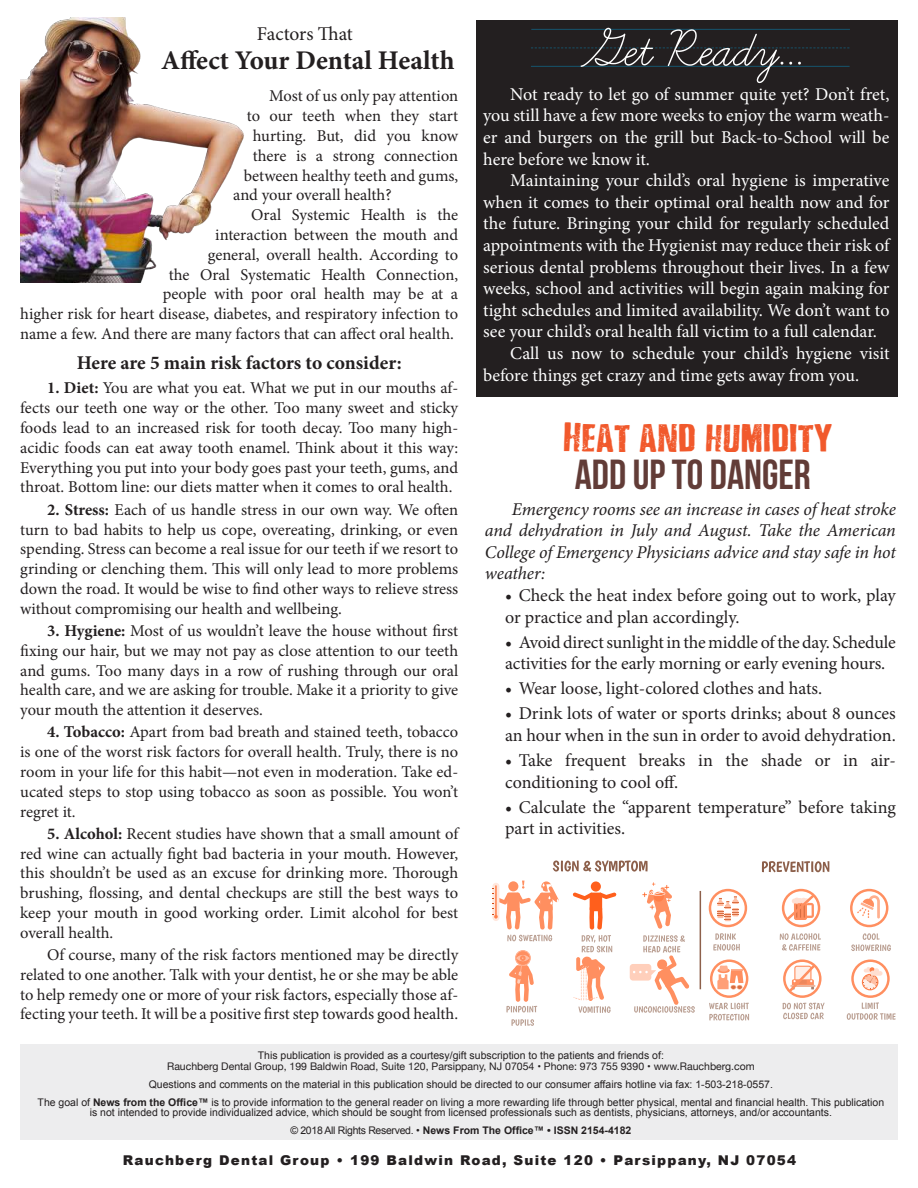
<style>
.page{position:relative;width:918px;height:1188px;background:#fff}
.page>*{position:absolute;margin:0;border:0;box-sizing:border-box;transform-origin:0 0}
.t1{font:63px "Learning Curve";color:#fff}
.t2{font:42px "Bebas Neue";color:#623c37}
.t3{font:34.5px "Depressionist 3 Revisited";color:#f1592c}
.t4{font:700 27px "Minion Pro";color:#231f20}
.t5{font:700 19.5px "Minion Pro";letter-spacing:-.005em;color:#231f20}
.t6{font:19.5px "Minion Pro";letter-spacing:-.005em;color:#231f20}
.t7{font:18px/21.6px "Minion Pro";color:#fff;text-align:justify}
.t8{font:18px/21.6px "Minion Pro";letter-spacing:-.005em;color:#231f20}
.t9{font:italic 18px/21.6px "Minion Pro";letter-spacing:-.005em;color:#231f20;text-align:justify}
.t10{font:16.5px/19.8px "Minion Pro";color:#231f20;text-align:justify}
.t11{font:900 13.5px "Arial";letter-spacing:.09em;color:#231f20}
.t12{font:10.5px/18px "Arial";color:#231f20;text-align:center}
.t13{font:10.5px "Helvetica Neue";color:#231f20}
.s1{font-weight:700}
</style>
<div class="page">
<div style="left:476px;top:20px;width:422px;height:377px;background:#231f20"></div>
<div style="left:20px;top:1044px;width:878px;height:96px;background:#ededee"></div>
<svg style="left:492px;top:881px;width:67px;height:60px"></svg>
<svg style="left:642px;top:882px;width:30px;height:47px"></svg>
<svg style="left:511px;top:1019px;width:23px;height:7px"></svg>
<svg style="left:506px;top:950px;width:31px;height:63px"></svg>
<svg style="left:630px;top:935px;width:65px;height:78px"></svg>
<div style="left:591px;top:881px;width:10px;height:11px;background:#ff5f1c;border-radius:50%"></div>
<div style="left:590px;top:893px;width:12px;height:18px;background:#ff5f1c;border-radius:2px"></div>
<svg style="left:573px;top:892px;width:44px;height:8px"></svg>
<svg style="left:573px;top:906px;width:39px;height:107px"></svg>
<img style="left:21px;top:17px;width:223px;height:266px">
<hr style="left:531px;top:29px;width:319px;height:1px;background:#00aeef">
<hr style="left:531px;top:66px;width:319px;height:1px;background:#00aeef">
<svg style="left:531px;top:48px;width:319px;height:1px"></svg>
<svg style="left:713px;top:933px;width:27px;height:18px"></svg>
<svg style="left:709px;top:889px;width:38px;height:38px"></svg>
<svg style="left:780px;top:933px;width:41px;height:18px"></svg>
<svg style="left:782px;top:889px;width:38px;height:38px"></svg>
<svg style="left:851px;top:933px;width:40px;height:18px"></svg>
<svg style="left:850px;top:889px;width:38px;height:38px"></svg>
<svg style="left:847px;top:959px;width:49px;height:61px"></svg>
<svg style="left:783px;top:959px;width:42px;height:60px"></svg>
<svg style="left:709px;top:959px;width:40px;height:62px"></svg>
<svg style="left:762px;top:861px;width:67px;height:11px"></svg>
<svg style="left:553px;top:860px;width:95px;height:12px"></svg>
<hr style="left:700px;top:891px;width:1px;height:98px;background:#8d604b">
<p class="t6" style="left:257px;top:21px;width:98px">Factors That</p>
<h3 class="t4" style="left:161px;top:42px;width:295px">Affect Your Dental Health</h3>
<p class="t10" style="left:269px;top:86px;width:191px">Most of us only pay attention</p>
<p class="t10" style="left:247px;top:106px;width:213px">to our teeth when they start</p>
<p class="t10" style="left:253px;top:126px;width:207px">hurting. But, did you know</p>
<p class="t10" style="left:253px;top:146px;width:207px">there is a strong connection</p>
<p class="t10" style="left:244px;top:165px;width:216px">between healthy teeth and gums,</p>
<p class="t10" style="left:233px;top:185px;width:160px">and your overall health?</p>
<p class="t10" style="left:251px;top:205px;width:208px">Oral Systemic Health is the</p>
<p class="t10" style="left:215px;top:225px;width:245px">interaction between the mouth and</p>
<p class="t10" style="left:208px;top:245px;width:252px">general, overall health. According to</p>
<p class="t10" style="left:169px;top:264px;width:291px">the Oral Systematic Health Connection,</p>
<p class="t10" style="left:163px;top:284px;width:297px">people with poor oral health may be at a</p>
<p class="t10" style="left:20px;top:304px;width:440px">higher risk for heart disease, diabetes, and respiratory infection to</p>
<p class="t10" style="left:20px;top:324px;width:435px">name a few. And there are many factors that can affect oral health.</p>
<p class="t5" style="left:77px;top:349px;width:326px">Here are 5 main risk factors to consider:</p>
<p class="t10" style="left:20px;top:378px;width:440px;text-indent:27px"><span class="s1">1. Diet:</span> You are what you eat. What we put in our mouths af&shy;fects our teeth one way or the other. Too many sweet and sticky foods lead to an increased risk for tooth decay. Too many high&shy;acidic foods can eat away tooth enamel. Think about it this way:<br>Everything you put into your body goes past your teeth, gums, and throat. Bottom line: our diets matter when it comes to oral health.</p>
<p class="t10" style="left:20px;top:500px;width:440px;text-indent:27px"><span class="s1">2. Stress:</span> Each of us handle stress in our own way. We often turn to bad habits to help us cope, overeating, drinking, or even spending. Stress can become a real issue for our teeth if we resort to grinding or clenching them. This will only lead to more problems down the road. It would be wise to find other ways to relieve stress without compromising our health and wellbeing.</p>
<p class="t10" style="left:20px;top:621px;width:440px;text-indent:27px"><span class="s1">3. Hygiene:</span> Most of us wouldn’t leave the house without first fixing our hair, but we may not pay as close attention to our teeth and gums. Too many days in a row of rushing through our oral health care, and we are asking for trouble. Make it a priority to give your mouth the attention it deserves.</p>
<p class="t10" style="left:20px;top:722px;width:440px;text-indent:27px"><span class="s1">4. Tobacco:</span> Apart from bad breath and stained teeth, tobacco is one of the worst risk factors for overall health. Truly, there is no room in your life for this habit—not even in moderation. Take ed&shy;ucated steps to stop using tobacco as soon as possible. You won’t regret it.</p>
<p class="t10" style="left:20px;top:824px;width:440px;text-indent:27px"><span class="s1">5. Alcohol:</span> Recent studies have shown that a small amount of red wine can actually fight bad bacteria in your mouth. However, this shouldn’t be used as an excuse for drinking more. Thorough brushing, flossing, and dental checkups are still the best ways to keep your mouth in good working order. Limit alcohol for best overall health.</p>
<p class="t10" style="left:20px;top:945px;width:440px;text-indent:27px">Of course, many of the risk factors mentioned may be directly related to one another. Talk with your dentist, he or she may be able to help remedy one or more of your risk factors, especially those af&shy;fecting your teeth. It will be a positive first step towards good health.</p>
<h1 class="t1" style="left:579px;top:21px;width:224px">Get Ready...</h1>
<p class="t7" style="left:483px;top:83px;width:408px;text-indent:27px">Not ready to let go of summer quite yet? Don’t fret, you still have a few more weeks to enjoy the warm weath&shy;er and burgers on the grill but Back-to-School will be here before we know it.</p>
<p class="t7" style="left:510px;top:170px;width:381px">Maintaining your child’s oral hygiene is imperative</p>
<p class="t7" style="left:483px;top:191px;width:408px">when it comes to their optimal oral health now and for</p>
<p class="t7" style="left:483px;top:213px;width:408px">the future. Bringing your child for regularly scheduled</p>
<p class="t7" style="left:483px;top:234px;width:408px">appointments with the Hygienist may reduce their risk of</p>
<p class="t7" style="left:483px;top:256px;width:408px">serious dental problems throughout their lives. In a few</p>
<p class="t7" style="left:483px;top:278px;width:408px">weeks, school and activities will begin again making for</p>
<p class="t7" style="left:483px;top:299px;width:408px">tight schedules and limited availability. We don’t want to</p>
<p class="t7" style="left:483px;top:321px;width:395px">see your child’s oral health fall victim to a full calendar.</p>
<p class="t7" style="left:510px;top:342px;width:381px">Call us now to schedule your child’s hygiene visit</p>
<p class="t7" style="left:483px;top:364px;width:377px">before things get crazy and time gets away from you.</p>
<h3 class="t3" style="left:564px;top:420px;width:270px">HEAT AND HUMIDITY</h3>
<h2 class="t2" style="left:575px;top:452px;width:237px">ADD UP TO DANGER</h2>
<p class="t9" style="left:485px;top:498px;width:412px;text-indent:27px">Emergency rooms see an increase in cases of heat stroke and dehydration in July and August. Take the American College of Emergency Physicians advice and stay safe in hot weather:</p>
<p class="t8" style="left:505px;top:584px;width:392px">• Check the heat index before going out to work, play or practice and plan accordingly.</p>
<p class="t8" style="left:505px;top:631px;width:392px">• Avoid direct sunlight in the middle of the day. Schedule activities for the early morning or early evening hours.</p>
<p class="t8" style="left:505px;top:678px;width:319px">• Wear loose, light-colored clothes and hats.</p>
<p class="t8" style="left:505px;top:703px;width:392px">• Drink lots of water or sports drinks; about 8 ounces an hour when in the sun in order to avoid dehydration.</p>
<p class="t8" style="left:505px;top:750px;width:392px">• Take frequent breaks in the shade or in air&shy;conditioning to cool off.</p>
<p class="t8" style="left:505px;top:796px;width:392px">• Calculate the “apparent temperature” before taking part in activities.</p>
<p class="t12" style="left:258px;top:1047px;width:408px">This publication is provided as a courtesy/gift subscription to the patients and friends of:</p>
<p class="t13" style="left:167px;top:1058px;width:589px">Rauchberg Dental Group, 199 Baldwin Road, Suite 120, Parsippany, NJ 07054 • Phone: 973 755 9390 • www.Rauchberg.com</p>
<p class="t12" style="left:38px;top:1075px;width:848px">Questions and comments on the material in this publication should be directed to our consumer affairs hotline via fax: 1-503-218-0557.<br>The goal of <span class="s1">News from the Office™</span> is to provide information to the general reader on living a more rewarding life through better physical, mental and financial health. This publication</p>
<p class="t12" style="left:90px;top:1104px;width:744px">is not intended to provide individualized advice, which should be sought from licensed professionals such as dentists, physicians, attorneys, and/or accountants. © 2018 All Rights Reserved. • <span class="s1">News From The Office™ • ISSN 2154-4182</span></p>
<p class="t11" style="left:123px;top:1151px;width:675px">Rauchberg Dental Group • 199 Baldwin Road, Suite 120 • Parsippany, NJ 07054</p>
</div>
